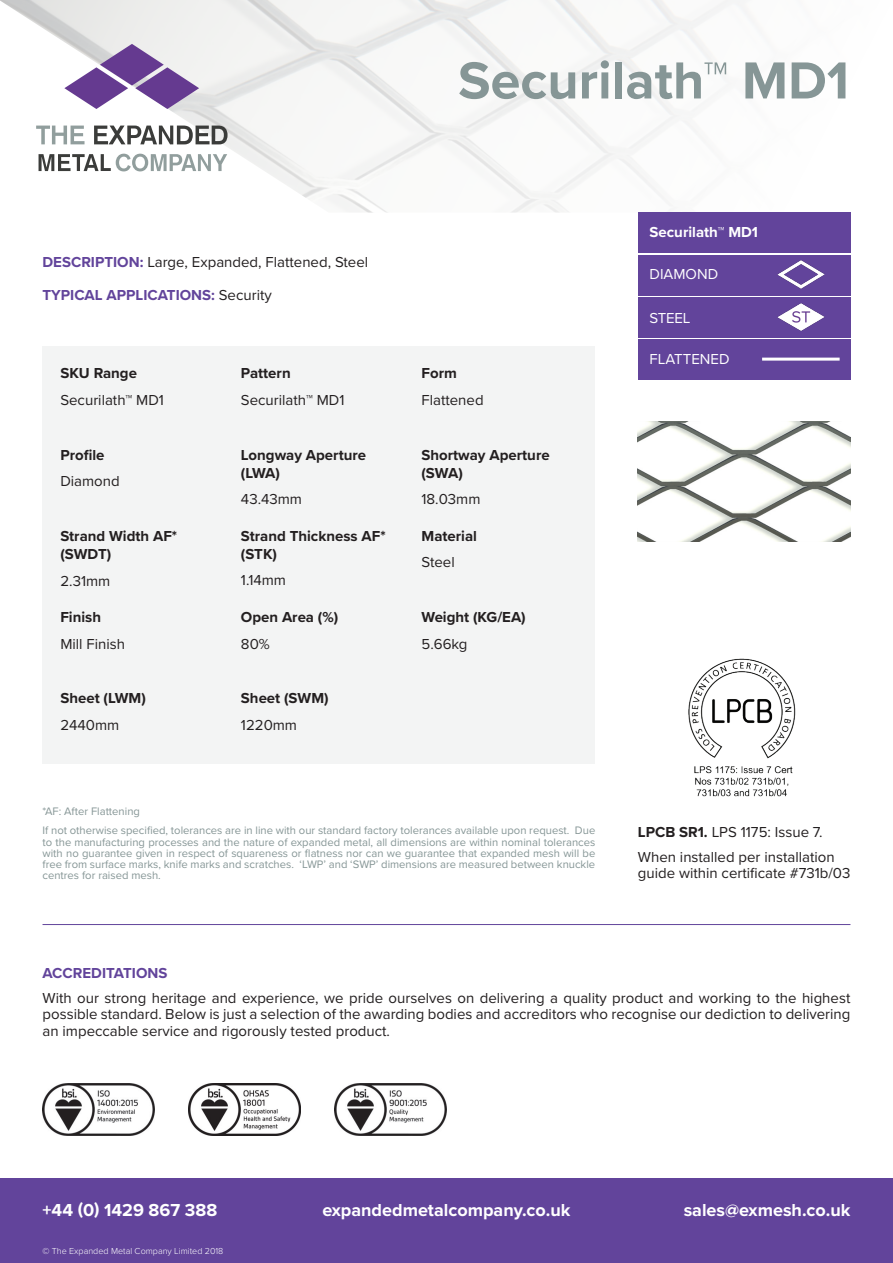
<style>
.page{position:relative;width:893px;height:1263px;background:#fff}
.page>*{position:absolute;margin:0;border:0;box-sizing:border-box;transform-origin:0 0}
.t1{font:700 54px "Proxima Nova";color:#869696}
.t2{font:700 18px "Proxima Nova";color:#fff}
.t3{font:15px/16.5px "Proxima Nova";color:#231f20;text-align:justify}
.t4{font:700 15px/18px "Proxima Nova";color:#231f20}
.t5{font:700 15px "Proxima Nova";color:#62449b}
.t6{font:15px "Proxima Nova";color:#fff}
.t7{font:700 15px "Proxima Nova";color:#fff}
.t8{font:11.25px/11.2px "Proxima Nova";color:#869696;text-align:justify}
.t9{font:300 9px "Proxima Nova";color:#fff}
.s1{font-weight:700;color:#62449b}
.s2{font-weight:400;color:#231f20}
.s3{font-weight:700}
</style>
<div class="page">
<div style="left:0;top:1178px;width:893px;height:85px;background:#62449b"></div>
<img style="left:0;top:0;width:851px;height:213px">
<div style="left:638px;top:213px;width:212px;height:40px;background:#62449b"></div>
<div style="left:638px;top:339px;width:212px;height:41px;background:#62449b"></div>
<hr style="left:762px;top:358px;width:78px;height:3px;background:#fff">
<div style="left:638px;top:255px;width:212px;height:41px;background:#62449b"></div>
<div style="left:638px;top:297px;width:212px;height:41px;background:#62449b"></div>
<div style="left:43px;top:346px;width:552px;height:417px;background:#f3f4f4"></div>
<img style="left:43px;top:1083px;width:111px;height:52px">
<img style="left:335px;top:1083px;width:111px;height:52px">
<img style="left:189px;top:1083px;width:111px;height:52px">
<img style="left:638px;top:422px;width:212px;height:119px">
<img style="left:688px;top:658px;width:108px;height:139px">
<hr style="left:43px;top:924px;width:807px;height:1px;background:#62449b">
<img style="left:777px;top:260px;width:48px;height:29px">
<img style="left:777px;top:303px;width:48px;height:28px">
<svg style="left:36px;top:126px;width:49px;height:18px"></svg>
<svg style="left:94px;top:126px;width:134px;height:18px"></svg>
<svg style="left:39px;top:154px;width:188px;height:17px"></svg>
<svg style="left:64px;top:44px;width:135px;height:65px"></svg>
<p class="t1" style="left:458px;top:40px;width:392px">Securilath™ MD1</p>
<p class="t7" style="left:649px;top:221px;width:110px">Securilath™ MD1</p>
<p class="t3" style="left:43px;top:253px;width:327px"><span class="s1">DESCRIPTION:</span> Large, Expanded, Flattened, Steel</p>
<p class="t5" style="left:43px;top:284px;width:231px">TYPICAL APPLICATIONS: <span class="s2">Security</span></p>
<p class="t6" style="left:649px;top:263px;width:70px">DIAMOND</p>
<p class="t6" style="left:649px;top:307px;width:42px">STEEL</p>
<p class="t6" style="left:649px;top:348px;width:82px">FLATTENED</p>
<p class="t4" style="left:60px;top:364px;width:78px">SKU Range</p>
<p class="t3" style="left:60px;top:391px;width:105px">Securilath™ MD1</p>
<p class="t4" style="left:241px;top:364px;width:51px">Pattern</p>
<p class="t3" style="left:241px;top:391px;width:105px">Securilath™ MD1</p>
<p class="t4" style="left:421px;top:364px;width:37px">Form</p>
<p class="t3" style="left:421px;top:391px;width:64px">Flattened</p>
<p class="t4" style="left:60px;top:445px;width:46px">Profile</p>
<p class="t3" style="left:60px;top:472px;width:61px">Diamond</p>
<p class="t4" style="left:241px;top:445px;width:127px">Longway Aperture (LWA)</p>
<p class="t3" style="left:241px;top:490px;width:63px">43.43mm</p>
<p class="t4" style="left:421px;top:445px;width:130px">Shortway Aperture (SWA)</p>
<p class="t3" style="left:421px;top:490px;width:61px">18.03mm</p>
<p class="t4" style="left:60px;top:527px;width:118px">Strand Width AF* (SWDT)</p>
<p class="t3" style="left:60px;top:572px;width:51px">2.31mm</p>
<p class="t4" style="left:241px;top:527px;width:146px">Strand Thickness AF* (STK)</p>
<p class="t3" style="left:241px;top:572px;width:47px">1.14mm</p>
<p class="t4" style="left:421px;top:527px;width:57px">Material</p>
<p class="t3" style="left:421px;top:554px;width:35px">Steel</p>
<p class="t4" style="left:60px;top:608px;width:42px">Finish</p>
<p class="t3" style="left:60px;top:635px;width:66px">Mill Finish</p>
<p class="t4" style="left:241px;top:608px;width:99px">Open Area (%)</p>
<p class="t3" style="left:241px;top:635px;width:30px">80%</p>
<p class="t4" style="left:421px;top:608px;width:106px">Weight (KG/EA)</p>
<p class="t3" style="left:421px;top:635px;width:48px">5.66kg</p>
<p class="t4" style="left:60px;top:689px;width:87px">Sheet (LWM)</p>
<p class="t3" style="left:60px;top:717px;width:60px">2440mm</p>
<p class="t4" style="left:241px;top:689px;width:89px">Sheet (SWM)</p>
<p class="t3" style="left:241px;top:717px;width:58px">1220mm</p>
<p class="t8" style="left:43px;top:805px;width:99px">*AF: After Flattening</p>
<p class="t8" style="left:43px;top:824px;width:554px">If not otherwise specified, tolerances are in line with our standard factory tolerances available upon request. Due to the manufacturing processes and the nature of expanded metal, all dimensions are within nominal tolerances with no guarantee given in respect of squareness or flatness nor can we guarantee that expanded mesh will be free from surface marks, knife marks and scratches. ‘LWP’ and ‘SWP’ dimensions are measured between knuckle centres for raised mesh.</p>
<p class="t3" style="left:638px;top:823px;width:186px"><span class="s3">LPCB SR1.</span> LPS 1175: Issue 7.</p>
<p class="t3" style="left:638px;top:848px;width:214px">When installed per installation guide within certificate #731b/03</p>
<p class="t5" style="left:43px;top:962px;width:126px">ACCREDITATIONS</p>
<p class="t3" style="left:43px;top:989px;width:809px">With our strong heritage and experience, we pride ourselves on delivering a quality product and working to the highest possible standard. Below is just a selection of the awarding bodies and accreditors who recognise our dediction to delivering an impeccable service and rigorously tested product.</p>
<p class="t2" style="left:43px;top:1197px;width:176px">+44 (0) 1429 867 388</p>
<p class="t9" style="left:43px;top:1244px;width:182px">© The Expanded Metal Company Limited 2018</p>
<p class="t2" style="left:322px;top:1197px;width:249px">expandedmetalcompany.co.uk</p>
<p class="t2" style="left:684px;top:1197px;width:168px">sales@exmesh.co.uk</p>
</div>
